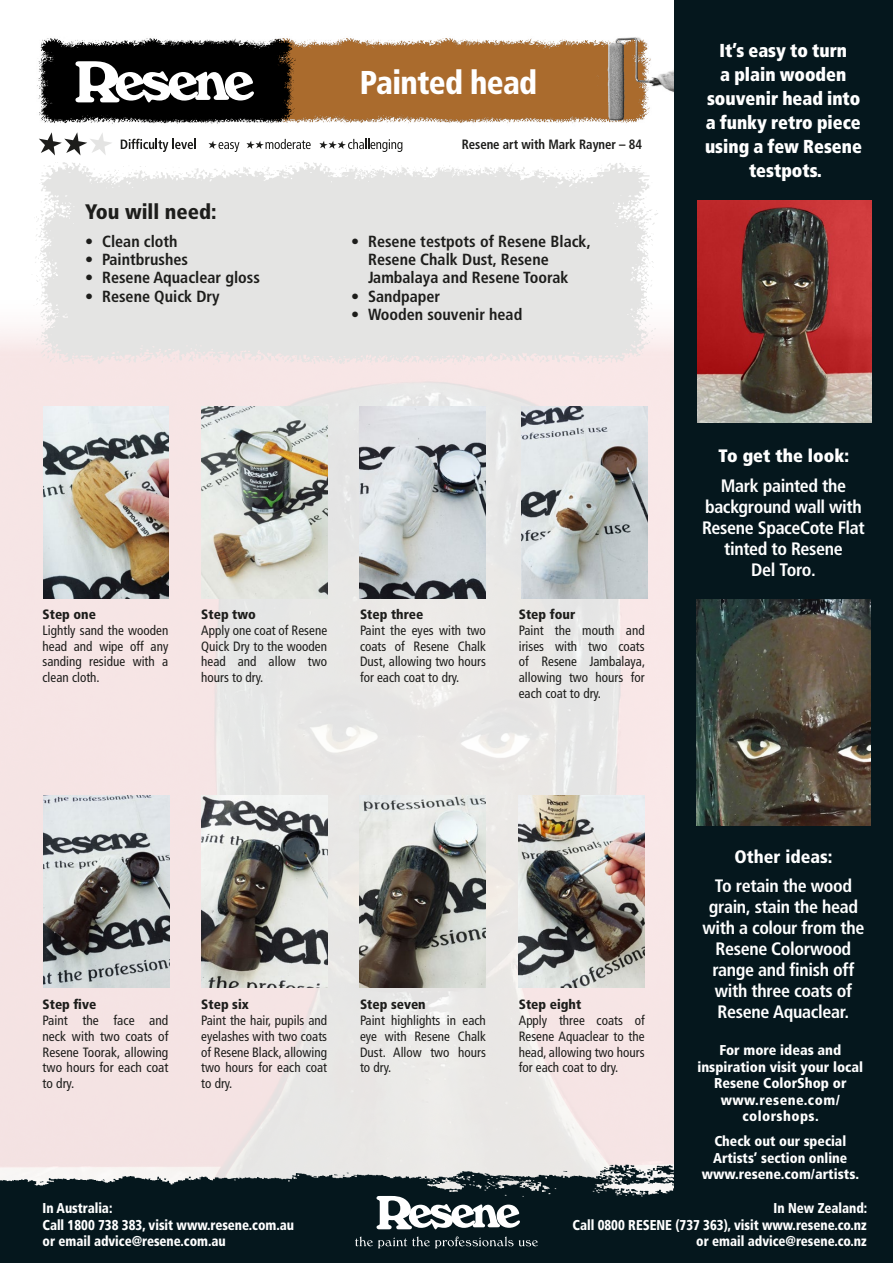
<style>
.page{position:relative;width:893px;height:1263px;background:#fff}
.page>*{position:absolute;margin:0;border:0;box-sizing:border-box;transform-origin:0 0}
.t1{font:900 condensed 33px "Frutiger";letter-spacing:-.02em;color:#fff;scale:.95 1}
.t2{font:900 condensed 21px "Frutiger";color:#1d1d1b}
.t3{font:900 condensed 18.75px/24px "Frutiger";color:#fff;text-align:center;scale:.95 1}
.t4{font:700 condensed 18px/21px "Frutiger";letter-spacing:-.02em;color:#fff;text-align:center}
.t5{font:900 condensed 18px "Frutiger";letter-spacing:.005em;color:#fff}
.t6{font:900 condensed 18px "Frutiger";color:#fff}
.t7{font:700 condensed 16.2px/18.5px "Frutiger";color:#1d1d1b}
.t8{font:900 condensed 14.25px/16.5px "Frutiger";color:#fff;scale:.92 1}
.t9{font:900 condensed 14.25px/16.5px "Frutiger";color:#fff;text-align:center}
.t10{font:condensed 13.5px/15.8px "Frutiger";color:#1d1d1b;text-align:justify}
.t11{font:900 condensed 13.5px "Frutiger";color:#1d1d1b}
.t12{font:700 condensed 13.5px "Frutiger";letter-spacing:-.005em;color:#1d1d1b;scale:.95 1}
</style>
<div class="page">
<img style="left:0;top:394px;width:674px;height:767px">
<img style="left:0;top:162px;width:674px;height:232px">
<img style="left:315px;top:37px;width:359px;height:86px">
<div style="left:674px;top:0;width:219px;height:1263px;background:#05171d"></div>
<img style="left:37px;top:38px;width:278px;height:86px">
<img style="left:0;top:1161px;width:674px;height:102px">
<svg style="left:39px;top:132px;width:73px;height:23px"></svg>
<svg style="left:121px;top:139px;width:75px;height:13px"></svg>
<svg style="left:319px;top:139px;width:83px;height:13px"></svg>
<svg style="left:246px;top:139px;width:65px;height:10px"></svg>
<svg style="left:209px;top:141px;width:30px;height:11px"></svg>
<img style="left:43px;top:796px;width:126px;height:192px">
<img style="left:43px;top:406px;width:126px;height:192px">
<img style="left:522px;top:407px;width:126px;height:191px">
<img style="left:359px;top:406px;width:126px;height:192px">
<img style="left:202px;top:796px;width:126px;height:192px">
<img style="left:359px;top:796px;width:126px;height:192px">
<img style="left:519px;top:796px;width:126px;height:192px">
<img style="left:696px;top:599px;width:174px;height:227px">
<img style="left:202px;top:407px;width:126px;height:191px">
<img style="left:697px;top:201px;width:175px;height:222px">
<svg style="left:75px;top:61px;width:179px;height:41px"></svg>
<svg style="left:355px;top:1236px;width:183px;height:12px;background:#2f3e43"></svg>
<svg style="left:377px;top:1196px;width:143px;height:33px"></svg>
<h2 class="t2" style="left:85px;top:199px;width:133px">You will need:</h2>
<p class="t7" style="left:85px;top:232px;width:94px">• Clean cloth</p>
<p class="t7" style="left:85px;top:250px;width:105px">• Paintbrushes</p>
<p class="t7" style="left:85px;top:269px;width:177px">• Resene Aquaclear gloss</p>
<p class="t7" style="left:85px;top:287px;width:136px">• Resene Quick Dry</p>
<h1 class="t1" style="left:360px;top:63px;width:188px">Painted head</h1>
<p class="t12" style="left:462px;top:137px;width:191px">Resene art with Mark Rayner – 84</p>
<p class="t7" style="left:368px;top:232px;width:224px;text-indent:-17px">• Resene testpots of Resene Black,<br>Resene Chalk Dust, Resene<br>Jambalaya and Resene Toorak</p>
<p class="t7" style="left:351px;top:287px;width:91px">• Sandpaper</p>
<p class="t7" style="left:351px;top:305px;width:173px">• Wooden souvenir head</p>
<p class="t11" style="left:43px;top:606px;width:55px">Step one</p>
<p class="t10" style="left:43px;top:622px;width:127px">Lightly sand the wooden head and wipe off any sanding residue with a clean cloth.</p>
<p class="t11" style="left:201px;top:606px;width:56px">Step two</p>
<p class="t10" style="left:201px;top:622px;width:127px">Apply one coat of Resene Quick Dry to the wooden head and allow two hours to dry.</p>
<p class="t11" style="left:360px;top:606px;width:65px">Step three</p>
<p class="t10" style="left:360px;top:622px;width:127px">Paint the eyes with two coats of Resene Chalk Dust, allowing two hours for each coat to dry.</p>
<p class="t11" style="left:519px;top:606px;width:58px">Step four</p>
<p class="t10" style="left:519px;top:622px;width:128px">Paint the mouth and irises with two coats of Resene Jambalaya, allowing two hours for each coat to dry.</p>
<h3 class="t3" style="left:705px;top:39px;width:167px">It’s easy to turn<br>a plain wooden souvenir head into a funky retro piece using a few Resene testpots.</h3>
<h3 class="t5" style="left:719px;top:445px;width:132px">To get the look:</h3>
<h3 class="t4" style="left:702px;top:475px;width:164px">Mark painted the background wall with<br>Resene SpaceCote Flat tinted to Resene<br>Del Toro.</h3>
<p class="t11" style="left:43px;top:996px;width:55px">Step five</p>
<p class="t10" style="left:43px;top:1013px;width:127px">Paint the face and neck with two coats of Resene Toorak, allowing two hours for each coat to dry.</p>
<p class="t11" style="left:201px;top:996px;width:49px">Step six</p>
<p class="t10" style="left:201px;top:1013px;width:127px">Paint the hair, pupils and eyelashes with two coats of Resene Black, allowing two hours for each coat to dry.</p>
<p class="t11" style="left:360px;top:996px;width:67px">Step seven</p>
<p class="t10" style="left:360px;top:1013px;width:127px">Paint highlights in each eye with Resene Chalk Dust. Allow two hours to dry.</p>
<p class="t11" style="left:519px;top:996px;width:64px">Step eight</p>
<p class="t10" style="left:519px;top:1013px;width:127px">Apply three coats of Resene Aquaclear to the head, allowing two hours for each coat to dry.</p>
<h3 class="t6" style="left:735px;top:846px;width:99px">Other ideas:</h3>
<h3 class="t4" style="left:702px;top:876px;width:164px">To retain the wood grain, stain the head with a colour from the<br>Resene Colorwood range and finish off with three coats of<br>Resene Aquaclear.</h3>
<p class="t9" style="left:697px;top:1042px;width:167px">For more ideas and inspiration visit your local<br>Resene ColorShop or www.resene.com/ colorshops.</p>
<p class="t9" style="left:702px;top:1133px;width:159px">Check out our special<br>Artists’ section online www.resene.com/artists.</p>
<p class="t8" style="left:43px;top:1200px;width:275px">In Australia:<br>Call 1800 738 383, visit www.resene.com.au or email advice@resene.com.au</p>
<p class="t8" style="left:573px;top:1200px;width:322px;text-align:right">In New Zealand:<br>Call 0800 RESENE (737 363), visit www.resene.co.nz or email advice@resene.co.nz</p>
</div>
